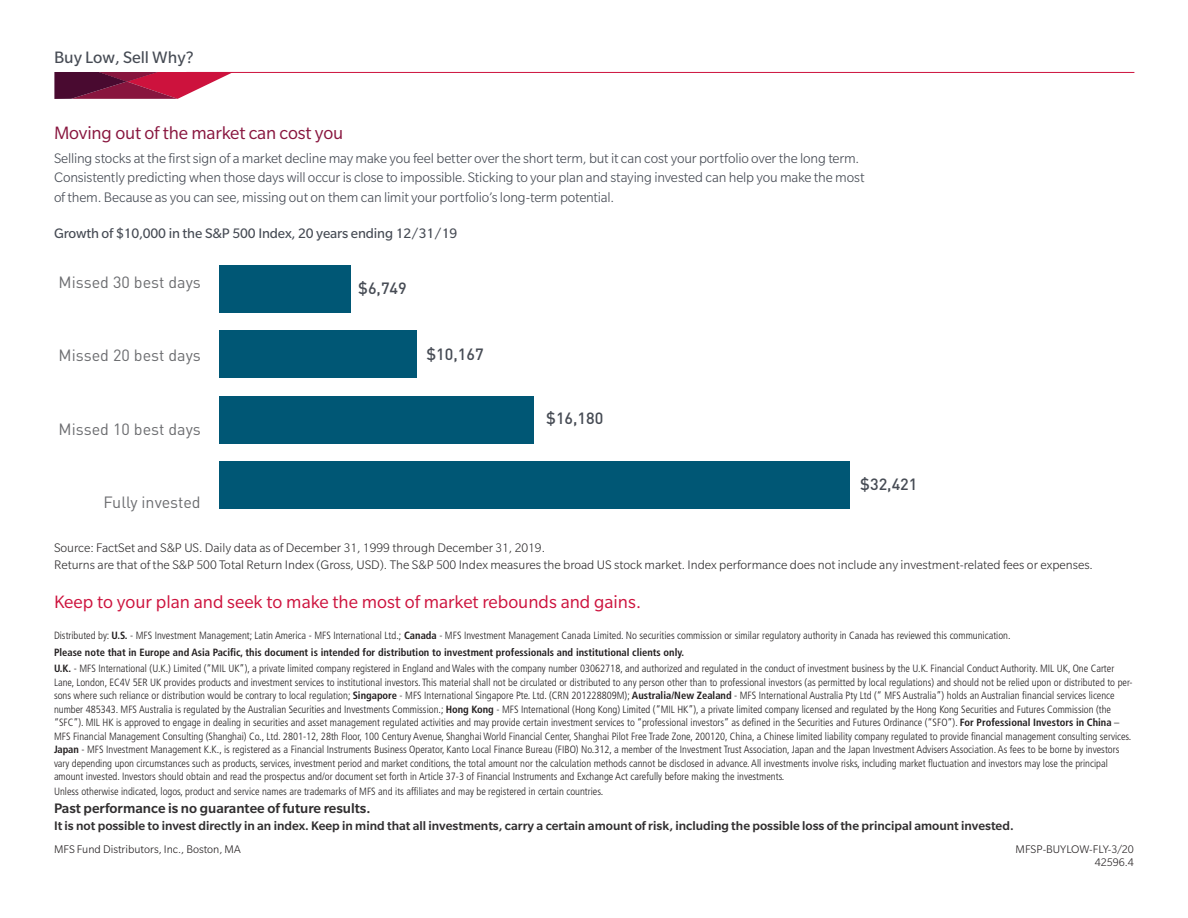
<style>
.page{position:relative;width:1188px;height:918px;background:#fff}
.page>*{position:absolute;margin:0;border:0;box-sizing:border-box;transform-origin:0 0}
.t1{font:19.5px "Slate Std";color:#cd123d}
.subhead{font:19.5px "Slate Std";letter-spacing:-.01em;color:#88153e}
.small_head{font:18px "Slate Std";color:#464b54}
.t2{font:16.2px "DINOT";color:#6c6d70}
.t3{font:500 16.2px "DINOT";color:#464b54}
.body_copy{font:300 15px/19.5px "Slate Std";letter-spacing:-.01em;color:#464b54}
.subhead-2{font:15px "Slate Std";letter-spacing:-.01em;color:#464b54}
.t4{font:500 15px "Slate Std";color:#312f30}
.t5{font:300 13.5px/16.5px "Slate Std";color:#312f30}
.t6{font:500 13.5px "Slate Std";color:#312f30}
.t7{font:300 12px/13.5px "Slate Std";color:#231f20;text-align:right}
.Symbols_Text{font:300 condensed 10.5px/13.5px "Frutiger LT Std";color:#231f20}
.Symbols_Text-2{font:700 condensed 10.5px "Frutiger LT Std";color:#231f20}
.s1{font-weight:700}
</style>
<div class="page">
<svg style="left:54px;top:72px;width:177px;height:27px;background:#9e3558"></svg>
<hr style="left:186px;top:72px;width:948px;height:1px;background:#cd123d">
<div style="left:219px;top:265px;width:131px;height:47px;background:#005775"></div>
<div style="left:219px;top:331px;width:198px;height:47px;background:#005775"></div>
<div style="left:219px;top:396px;width:315px;height:47px;background:#005775"></div>
<div style="left:219px;top:461px;width:631px;height:48px;background:#005775"></div>
<p class="small_head" style="left:54px;top:48px;width:141px">Buy Low, Sell Why?</p>
<p class="subhead" style="left:54px;top:123px;width:291px">Moving out of the market can cost you</p>
<p class="body_copy" style="left:54px;top:148px;width:812px">Selling stocks at the first sign of a market decline may make you feel better over the short term, but it can cost your portfolio over the long term.<br>Consistently predicting when those days will occur is close to impossible. Sticking to your plan and staying invested can help you make the most of them. Because as you can see, missing out on them can limit your portfolio’s long-term potential.</p>
<p class="subhead-2" style="left:54px;top:225px;width:405px">Growth of $10,000 in the S&amp;P 500 Index, 20 years ending 12/31/19</p>
<p class="t2" style="left:59px;top:272px;width:144px">Missed 30 best days</p>
<p class="t3" style="left:358px;top:278px;width:50px">$6,749</p>
<p class="t2" style="left:59px;top:345px;width:144px">Missed 20 best days</p>
<p class="t2" style="left:59px;top:419px;width:144px">Missed 10 best days</p>
<p class="t2" style="left:103px;top:492px;width:99px">Fully invested</p>
<p class="t3" style="left:427px;top:343px;width:59px">$10,167</p>
<p class="t3" style="left:546px;top:408px;width:59px">$16,180</p>
<p class="t3" style="left:860px;top:474px;width:59px">$32,421</p>
<p class="t5" style="left:54px;top:540px;width:1041px">Source: FactSet and S&amp;P US. Daily data as of December 31, 1999 through December 31, 2019.<br>Returns are that of the S&amp;P 500 Total Return Index (Gross, USD). The S&amp;P 500 Index measures the broad US stock market. Index performance does not include any investment-related fees or expenses.</p>
<p class="t1" style="left:54px;top:592px;width:589px">Keep to your plan and seek to make the most of market rebounds and gains.</p>
<p class="Symbols_Text" style="left:54px;top:629px;width:958px">Distributed by: <span class="s1">U.S.</span> - MFS Investment Management; Latin America - MFS International Ltd.; <span class="s1">Canada</span> - MFS Investment Management Canada Limited. No securities commission or similar regulatory authority in Canada has reviewed this communication.</p>
<p class="Symbols_Text-2" style="left:54px;top:646px;width:632px">Please note that in Europe and Asia Pacific, this document is intended for distribution to investment professionals and institutional clients only.</p>
<p class="Symbols_Text" style="left:54px;top:662px;width:1080px"><span class="s1">U.K.</span> - MFS International (U.K.) Limited (“MIL UK”), a private limited company registered in England and Wales with the company number 03062718, and authorized and regulated in the conduct of investment business by the U.K. Financial Conduct Authority. MIL UK, One Carter Lane, London, EC4V 5ER UK provides products and investment services to institutional investors. This material shall not be circulated or distributed to any person other than to professional investors (as permitted by local regulations) and should not be relied upon or distributed to per&shy;sons where such reliance or distribution would be contrary to local regulation; <span class="s1">Singapore</span> - MFS International Singapore Pte. Ltd. (CRN 201228809M); <span class="s1">Australia/New Zealand</span> - MFS International Australia Pty Ltd (“ MFS Australia”) holds an Australian financial services licence number 485343. MFS Australia is regulated by the Australian Securities and Investments Commission.; <span class="s1">Hong Kong</span> - MFS International (Hong Kong) Limited (“MIL HK”), a private limited company licensed and regulated by the Hong Kong Securities and Futures Commission (the “SFC”). MIL HK is approved to engage in dealing in securities and asset management regulated activities and may provide certain investment services to “professional investors” as defined in the Securities and Futures Ordinance (“SFO”). <span class="s1">For Professional Investors in China</span> – MFS Financial Management Consulting (Shanghai) Co., Ltd. 2801-12, 28th Floor, 100 Century Avenue, Shanghai World Financial Center, Shanghai Pilot Free Trade Zone, 200120, China, a Chinese limited liability company regulated to provide financial management consulting services.<br><span class="s1">Japan</span> - MFS Investment Management K.K., is registered as a Financial Instruments Business Operator, Kanto Local Finance Bureau (FIBO) No.312, a member of the Investment Trust Association, Japan and the Japan Investment Advisers Association. As fees to be borne by investors vary depending upon circumstances such as products, services, investment period and market conditions, the total amount nor the calculation methods cannot be disclosed in advance. All investments involve risks, including market fluctuation and investors may lose the principal amount invested. Investors should obtain and read the prospectus and/or document set forth in Article 37-3 of Financial Instruments and Exchange Act carefully before making the investments.</p>
<p class="Symbols_Text" style="left:54px;top:785px;width:551px">Unless otherwise indicated, logos, product and service names are trademarks of MFS and its affiliates and may be registered in certain countries.</p>
<p class="t4" style="left:54px;top:801px;width:318px">Past performance is no guarantee of future results.</p>
<p class="t6" style="left:54px;top:818px;width:961px">It is not possible to invest directly in an index. Keep in mind that all investments, carry a certain amount of risk, including the possible loss of the principal amount invested.</p>
<p class="t7" style="left:54px;top:842px;width:188px">MFS Fund Distributors, Inc., Boston, MA</p>
<p class="t7" style="left:1016px;top:842px;width:120px">MFSP-BUYLOW-FLY-3/20<br>42596.4</p>
</div>
